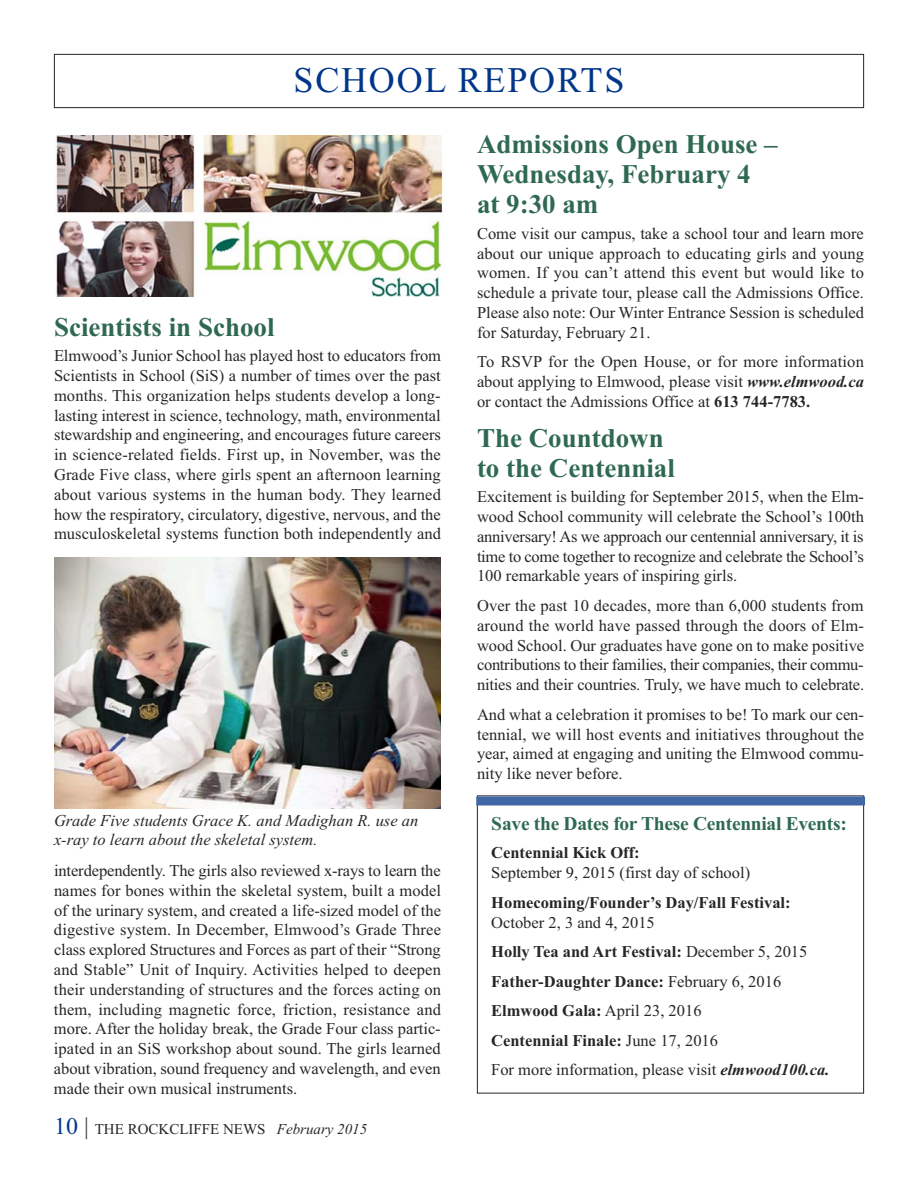
<style>
.page{position:relative;width:918px;height:1188px;background:#fff}
.page>*{position:absolute;margin:0;border:0;box-sizing:border-box;transform-origin:0 0}
.t1{font:36px "Times New Roman";letter-spacing:.05em;color:#00368a}
.t2{font:700 27px/30px "Times New Roman";color:#2f6951}
.t3{font:700 19.5px "Times New Roman";letter-spacing:-.015em;color:#2f6951}
.t4{font:16.5px/19.8px "Times New Roman";color:#272627;text-align:justify}
.t5{font:italic 16.5px/19.5px "Times New Roman";color:#272627}
.t6{font:700 16.5px "Times New Roman";color:#272627}
.t7{font:15px "Times New Roman";color:#272627}
.s1{font-weight:700;font-style:italic}
.s2{font-weight:700}
.s3{font-size:24px;color:#00368a}
.s4{font-size:24px}
.s5{font-style:italic}
</style>
<div class="page">
<img style="left:56px;top:135px;width:389px;height:161px">
<div style="left:54px;top:54px;width:810px;height:54px;border:1px solid #272627"></div>
<img style="left:54px;top:557px;width:387px;height:251px">
<div style="left:476px;top:796px;width:389px;height:10px;background:#4068a7"></div>
<h1 class="t1" style="left:294px;top:58px;width:332px">SCHOOL REPORTS</h1>
<h2 class="t2" style="left:54px;top:311px;width:222px">Scientists in School</h2>
<p class="t4" style="left:54px;top:346px;width:389px">Elmwood’s Junior School has played host to educators from Scientists in School (SiS) a number of times over the past months. This organization helps students develop a long&shy;lasting interest in science, technology, math, environmental stewardship and engineering, and encourages future careers in science-related fields. First up, in November, was the Grade Five class, where girls spent an afternoon learning about various systems in the human body. They learned how the respiratory, circulatory, digestive, nervous, and the musculoskeletal systems function both independently and</p>
<h2 class="t2" style="left:477px;top:129px;width:302px">Admissions Open House –<br>Wednesday, February 4 at 9:30 am</h2>
<p class="t4" style="left:477px;top:223px;width:389px">Come visit our campus, take a school tour and learn more about our unique approach to educating girls and young women. If you can’t attend this event but would like to schedule a private tour, please call the Admissions Office.<br>Please also note: Our Winter Entrance Session is scheduled for Saturday, February 21.</p>
<p class="t4" style="left:477px;top:352px;width:389px">To RSVP for the Open House, or for more information about applying to Elmwood, please visit <span class="s1">www.elmwood.ca </span>or contact the Admissions Office at <span class="s2">613 744-7783.</span></p>
<h2 class="t2" style="left:477px;top:422px;width:199px">The Countdown to the Centennial</h2>
<p class="t4" style="left:477px;top:487px;width:389px">Excitement is building for September 2015, when the Elm&shy;wood School community will celebrate the School’s 100th anniversary! As we approach our centennial anniversary, it is time to come together to recognize and celebrate the School’s 100 remarkable years of inspiring girls.</p>
<p class="t4" style="left:477px;top:595px;width:389px">Over the past 10 decades, more than 6,000 students from around the world have passed through the doors of Elm&shy;wood School. Our graduates have gone on to make positive contributions to their families, their companies, their commu&shy;nities and their countries. Truly, we have much to celebrate.</p>
<p class="t4" style="left:477px;top:704px;width:389px">And what a celebration it promises to be! To mark our cen&shy;tennial, we will host events and initiatives throughout the year, aimed at engaging and uniting the Elmwood commu&shy;nity like never before.</p>
<p class="t5" style="left:54px;top:811px;width:366px">Grade Five students Grace K. and Madighan R. use an x-ray to learn about the skeletal system.</p>
<p class="t3" style="left:491px;top:812px;width:357px">Save the Dates for These Centennial Events:</p>
<p class="t6" style="left:491px;top:843px;width:150px">Centennial Kick Off:</p>
<p class="t4" style="left:491px;top:863px;width:260px">September 9, 2015 (first day of school)</p>
<p class="t6" style="left:491px;top:892px;width:301px">Homecoming/Founder’s Day/Fall Festival:</p>
<p class="t4" style="left:491px;top:907px;width:340px;line-height:29.5px;text-align:left">October 2, 3 and 4, 2015<br><span class="s2">Holly Tea and Art Festival:</span> December 5, 2015<br><span class="s2">Father-Daughter Dance:</span> February 6, 2016<br><span class="s2">Elmwood Gala:</span> April 23, 2016<br><span class="s2">Centennial Finale:</span> June 17, 2016<br>For more information, please visit <span class="s1">elmwood100.ca.</span></p>
<p class="t4" style="left:54px;top:860px;width:389px">interdependently. The girls also reviewed x-rays to learn the names for bones within the skeletal system, built a model of the urinary system, and created a life-sized model of the digestive system. In December, Elmwood’s Grade Three class explored Structures and Forces as part of their “Strong and Stable” Unit of Inquiry. Activities helped to deepen their understanding of structures and the forces acting on them, including magnetic force, friction, resistance and more. After the holiday break, the Grade Four class partic&shy;ipated in an SiS workshop about sound. The girls learned about vibration, sound frequency and wavelength, and even made their own musical instruments.</p>
<p class="t7" style="left:54px;top:1120px;width:315px"><span class="s3">10</span> <span class="s4">|</span> THE ROCKCLIFFE NEWS <span class="s5">February 2015</span></p>
</div>
